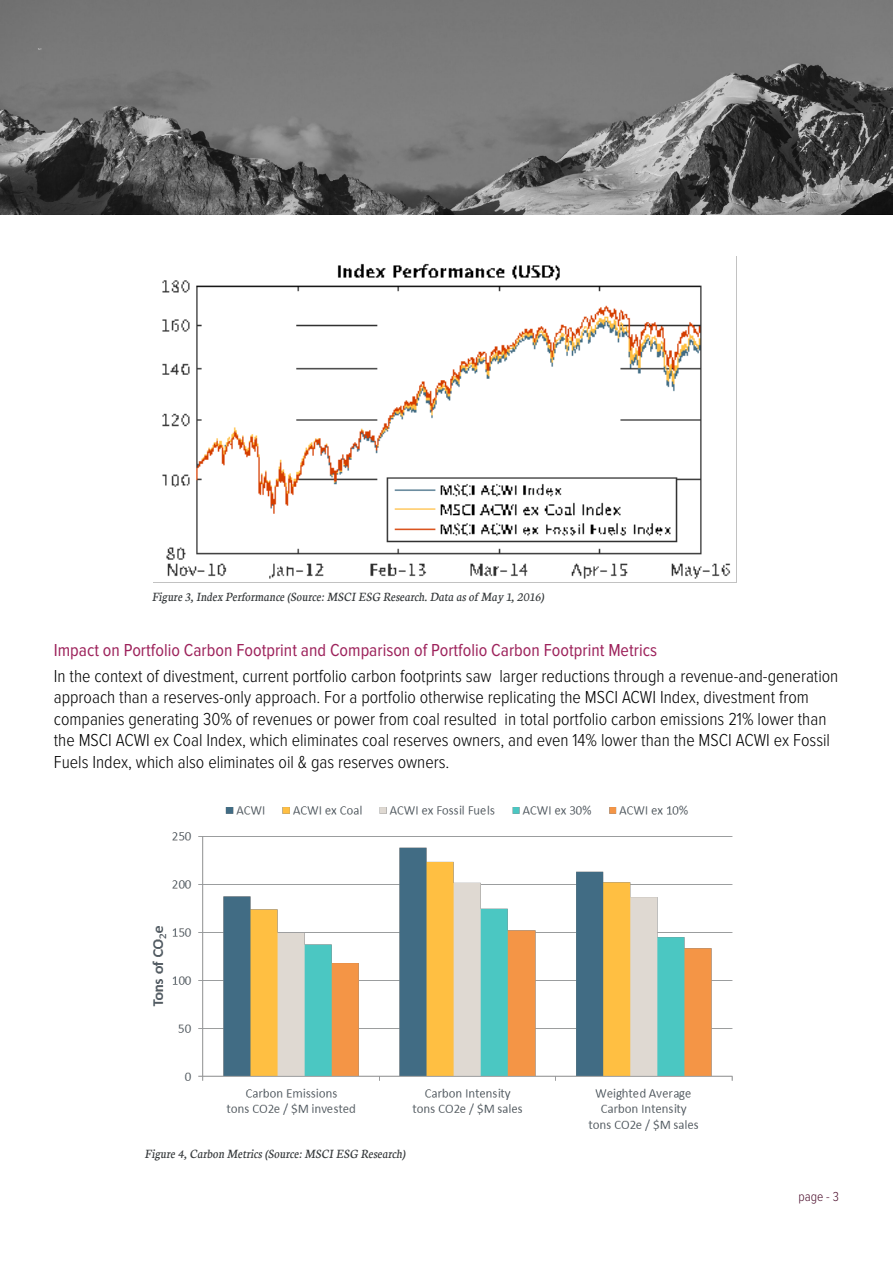
<style>
.page{position:relative;width:893px;height:1263px;background:#fff}
.page>*{position:absolute;margin:0;border:0;box-sizing:border-box;transform-origin:0 0}
.t1{font:300 18px/21.6px "Proxima Nova Cond";color:#000}
.t2{font:18px "Proxima Nova Cond";color:#9d225b}
.t3{font:italic 13.5px "Neuton";color:#333739}
.t4{font:300 13.5px "Proxima Nova Cond";color:#4e112f}
</style>
<div class="page">
<img style="left:0;top:0;width:893px;height:215px">
<img style="left:153px;top:256px;width:584px;height:327px">
<img style="left:152px;top:805px;width:581px;height:326px">
<p class="t3" style="left:152px;top:588px;width:394px">Figure 3, Index Performance (Source: MSCI ESG Research. Data as of May 1, 2016)</p>
<p class="t2" style="left:54px;top:642px;width:605px">Impact on Portfolio Carbon Footprint and Comparison of Portfolio Carbon Footprint Metrics</p>
<p class="t1" style="left:54px;top:666px;width:786px">In the context of divestment, current portfolio carbon footprints saw larger reductions through a revenue-and-generation approach than a reserves-only approach. For a portfolio otherwise replicating the MSCI ACWI Index, divestment from companies generating 30% of revenues or power from coal resulted in total portfolio carbon emissions 21% lower than the MSCI ACWI ex Coal Index, which eliminates coal reserves owners, and even 14% lower than the MSCI ACWI ex Fossil Fuels Index, which also eliminates oil &amp; gas reserves owners.</p>
<p class="t3" style="left:145px;top:1145px;width:262px">Figure 4, Carbon Metrics (Source: MSCI ESG Research)</p>
<p class="t4" style="left:798px;top:1191px;width:42px">page - 3</p>
</div>
